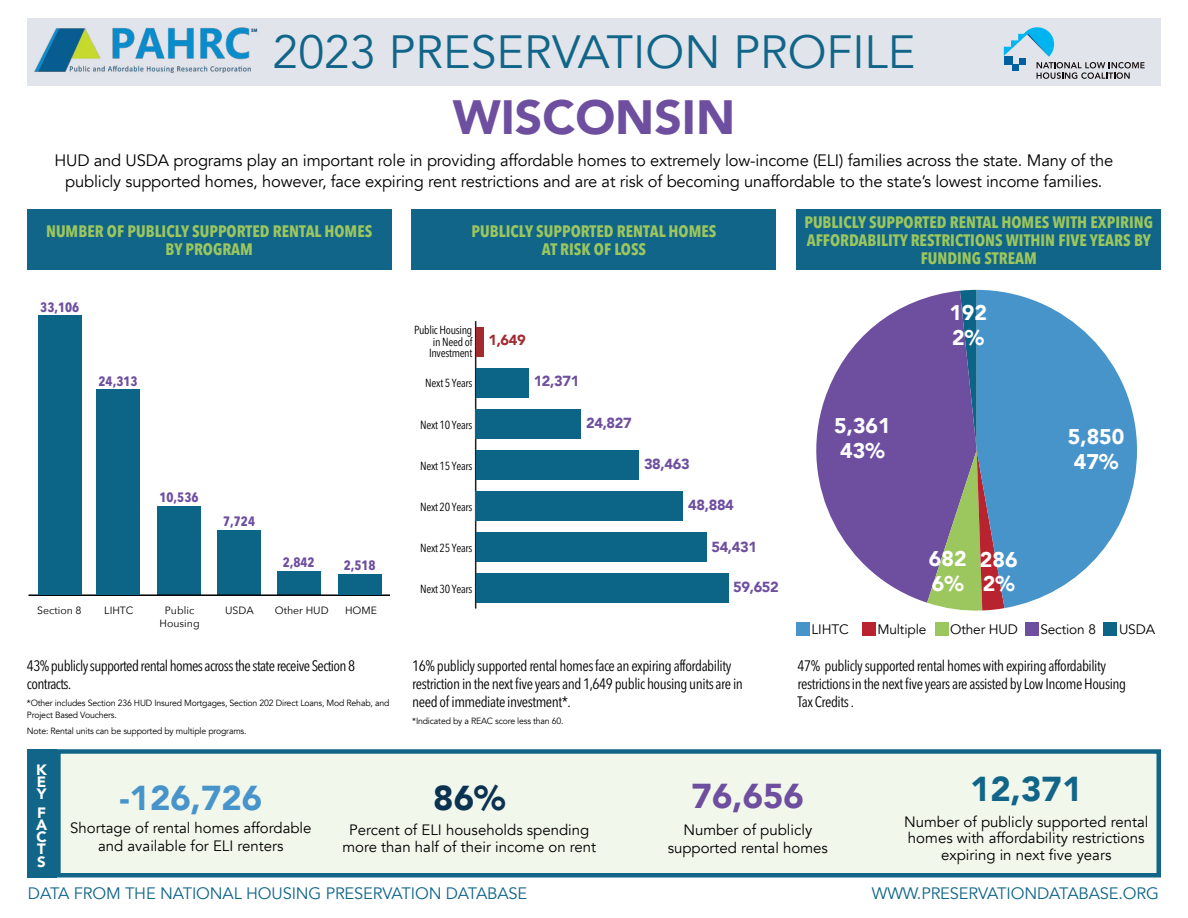
<style>
.page{position:relative;width:1188px;height:918px;background:#fff}
.page>*{position:absolute;margin:0;border:0;box-sizing:border-box;transform-origin:0 0}
.t1{font:900 48px "Avenir";color:#6e4f9f}
.t2{font:46.5px "Avenir";color:#106588}
.t3{font:900 34.5px "Avenir";color:#4794cb}
.t4{font:900 34.5px "Avenir";color:#6e4f9f}
.t5{font:900 34.5px "Avenir";color:#106588}
.t6{font:900 34.5px "Avenir";color:#0b3251}
.t7{font:900 21.3px/24.8px "Avenir";color:#fff}
.t8{font:16.5px/21px "Avenir";letter-spacing:-.01em;color:#000;text-align:center}
.t9{font:700 condensed 16.5px/18px "Avenir Next LT Pro";color:#9cc65e;text-align:center}
.t10{font:16.5px "Avenir";letter-spacing:-.01em;color:#106588}
.t11{font:condensed 15px/18px "Avenir Next LT Pro";letter-spacing:-.03em;color:#000}
.t12{font:15px/16.5px "Avenir";color:#000;text-align:center}
.t13{font:900 15px/12px "Avenir";color:#fff;text-align:justify}
.t14{font:900 14.55px "Avenir";letter-spacing:-.025em;color:#6e4e9f}
.t15{font:900 14.55px "Avenir";color:#a32b30}
.t16{font:13.65px "Avenir";letter-spacing:-.01em;color:#000}
.t17{font:700 condensed 13.5px "Avenir Next LT Pro";color:#6e4e9f}
.t18{font:700 condensed 13.5px "Avenir Next LT Pro";color:#6e4f9f}
.t19{font:condensed 11.7px/11.7px "Avenir Next LT Pro";letter-spacing:-.025em;color:#000;text-align:right}
.t20{font:10.5px/12.6px "Avenir Next";color:#000;text-align:center}
.t21{font:9px/12px "Avenir";letter-spacing:-.02em;color:#000}
</style>
<div class="page">
<div style="left:27px;top:18px;width:1134px;height:68px;background:#e1e4ea"></div>
<svg style="left:1004px;top:27px;width:141px;height:52px"></svg>
<div style="left:27px;top:209px;width:365px;height:61px;background:#106588"></div>
<div style="left:412px;top:209px;width:364px;height:61px;background:#106588"></div>
<div style="left:797px;top:209px;width:364px;height:61px;background:#106588"></div>
<div style="left:27px;top:749px;width:29px;height:129px;background:#106588"></div>
<img style="left:34px;top:27px;width:224px;height:46px">
<div style="left:58px;top:752px;width:1101px;height:123px;background:#f2f7eb"></div>
<div style="left:56px;top:749px;width:1105px;height:129px;border:4px solid #106588"></div>
<div style="left:157px;top:506px;width:44px;height:88px;background:#0c6587"></div>
<div style="left:218px;top:530px;width:43px;height:64px;background:#0c6587"></div>
<div style="left:278px;top:571px;width:43px;height:23px;background:#0c6587"></div>
<hr style="left:28px;top:594px;width:362px;height:2px;background:#000">
<div style="left:97px;top:389px;width:43px;height:205px;background:#0c6587"></div>
<div style="left:38px;top:315px;width:44px;height:279px;background:#0c6587"></div>
<div style="left:338px;top:574px;width:44px;height:20px;background:#0c6587"></div>
<hr style="left:475px;top:321px;width:1px;height:287px;background:#231f20">
<div style="left:476px;top:327px;width:7px;height:29px;background:#a32b30"></div>
<div style="left:476px;top:368px;width:53px;height:29px;background:#0c6587"></div>
<div style="left:476px;top:409px;width:105px;height:30px;background:#0c6587"></div>
<div style="left:476px;top:450px;width:163px;height:30px;background:#0c6587"></div>
<div style="left:476px;top:491px;width:207px;height:30px;background:#0c6587"></div>
<div style="left:476px;top:532px;width:230px;height:30px;background:#0c6587"></div>
<div style="left:476px;top:573px;width:252px;height:30px;background:#0c6587"></div>
<svg style="left:816px;top:297px;width:111px;height:306px;fill:#6e4f9f"></svg>
<svg style="left:927px;top:290px;width:78px;height:321px;background:#75728e"></svg>
<svg style="left:977px;top:290px;width:160px;height:318px;fill:#4794cb"></svg>
<div style="left:797px;top:622px;width:13px;height:14px;background:#4794cb"></div>
<div style="left:862px;top:622px;width:14px;height:14px;background:#b8232f"></div>
<div style="left:935px;top:622px;width:13px;height:14px;background:#9cc65e"></div>
<div style="left:1025px;top:622px;width:14px;height:14px;background:#6e4f9f"></div>
<div style="left:1104px;top:622px;width:13px;height:14px;background:#0c6587"></div>
<h2 class="t2" style="left:273px;top:24px;width:644px">2023 PRESERVATION PROFILE</h2>
<h1 class="t1" style="left:453px;top:76px;width:284px">WISCONSIN</h1>
<p class="t8" style="left:55px;top:150px;width:1060px">HUD and USDA programs play an important role in providing affordable homes to extremely low-income (ELI) families across the state. Many of the publicly supported homes, however, face expiring rent restrictions and are at risk of becoming unaffordable to the state’s lowest income families.</p>
<p class="t9" style="left:46px;top:222px;width:328px">NUMBER OF PUBLICLY SUPPORTED RENTAL HOMES<br>BY PROGRAM</p>
<p class="t9" style="left:472px;top:222px;width:246px">PUBLICLY SUPPORTED RENTAL HOMES<br>AT RISK OF LOSS</p>
<p class="t9" style="left:804px;top:213px;width:350px">PUBLICLY SUPPORTED RENTAL HOMES WITH EXPIRING<br>AFFORDABILITY RESTRICTIONS WITHIN FIVE YEARS BY<br>FUNDING STREAM</p>
<p class="t17" style="left:40px;top:299px;width:41px">33,106</p>
<p class="t18" style="left:99px;top:373px;width:41px">24,313</p>
<p class="t17" style="left:159px;top:489px;width:41px">10,536</p>
<p class="t17" style="left:223px;top:513px;width:33px">7,724</p>
<p class="t20" style="left:37px;top:604px;width:46px">Section 8</p>
<p class="t20" style="left:160px;top:604px;width:42px">Public<br>Housing</p>
<p class="t20" style="left:225px;top:604px;width:30px">USDA</p>
<p class="t20" style="left:104px;top:604px;width:31px">LIHTC</p>
<p class="t17" style="left:283px;top:554px;width:33px">2,842</p>
<p class="t17" style="left:344px;top:557px;width:33px">2,518</p>
<p class="t20" style="left:275px;top:604px;width:55px">Other HUD</p>
<p class="t20" style="left:345px;top:604px;width:33px">HOME</p>
<p class="t11" style="left:27px;top:657px;width:330px">43% publicly supported rental homes across the state receive Section 8 contracts.</p>
<p class="t21" style="left:27px;top:697px;width:364px">*Other includes Section 236 HUD Insured Mortgages, Section 202 Direct Loans, Mod Rehab, and<br>Project Based Vouchers.</p>
<p class="t21" style="left:27px;top:725px;width:221px">Note: Rental units can be supported by multiple programs.</p>
<p class="t19" style="left:414px;top:324px;width:60px">Public Housing in Need of<br>Investment</p>
<p class="t19" style="left:425px;top:377px;width:49px">Next 5 Years</p>
<p class="t19" style="left:420px;top:419px;width:54px">Next 10 Years</p>
<p class="t19" style="left:420px;top:460px;width:54px">Next 15 Years</p>
<p class="t19" style="left:420px;top:501px;width:54px">Next 20 Years</p>
<p class="t19" style="left:420px;top:542px;width:54px">Next 25 Years</p>
<p class="t15" style="left:488px;top:328px;width:39px">1,649</p>
<p class="t14" style="left:534px;top:368px;width:47px">12,371</p>
<p class="t14" style="left:586px;top:410px;width:47px">24,827</p>
<p class="t14" style="left:644px;top:452px;width:47px">38,463</p>
<p class="t14" style="left:688px;top:492px;width:47px">48,884</p>
<p class="t14" style="left:711px;top:534px;width:47px">54,431</p>
<p class="t19" style="left:420px;top:583px;width:54px">Next 30 Years</p>
<p class="t14" style="left:733px;top:575px;width:47px">59,652</p>
<p class="t11" style="left:412px;top:657px;width:332px">16% publicly supported rental homes face an expiring affordability restriction in the next five years and 1,649 public housing units are in need of immediate investment*.</p>
<p class="t21" style="left:412px;top:715px;width:153px">*Indicated by a REAC score less than 60.</p>
<h3 class="t7" style="left:834px;top:413px;width:58px">5,361<br>43%</h3>
<h3 class="t7" style="left:949px;top:300px;width:39px">192<br>2%</h3>
<h3 class="t7" style="left:929px;top:546px;width:39px">682<br>6%</h3>
<h3 class="t7" style="left:980px;top:546px;width:39px">286<br>2%</h3>
<h3 class="t7" style="left:1068px;top:424px;width:58px">5,850<br>47%</h3>
<p class="t16" style="left:812px;top:621px;width:39px">LIHTC</p>
<p class="t16" style="left:877px;top:621px;width:51px">Multiple</p>
<p class="t16" style="left:950px;top:621px;width:69px">Other HUD</p>
<p class="t16" style="left:1040px;top:621px;width:57px">Section 8</p>
<p class="t16" style="left:1119px;top:621px;width:38px">USDA</p>
<p class="t11" style="left:798px;top:657px;width:330px">47% publicly supported rental homes with expiring affordability restrictions in the next five years are assisted by Low Income Housing<br>Tax Credits .</p>
<p class="t13" style="left:36px;top:763px;width:12px">K E Y</p>
<p class="t13" style="left:36px;top:806px;width:13px">F A C T</p>
<p class="t13" style="left:37px;top:855px;width:10px">S</p>
<h3 class="t3" style="left:119px;top:769px;width:144px">-126,726</h3>
<p class="t12" style="left:70px;top:819px;width:243px;line-height:18px">Shortage of rental homes affordable and available for ELI renters</p>
<h3 class="t6" style="left:433px;top:768px;width:74px">86%</h3>
<p class="t12" style="left:342px;top:822px;width:255px">Percent of ELI households spending more than half of their income on rent</p>
<h3 class="t4" style="left:692px;top:767px;width:114px">76,656</h3>
<p class="t12" style="left:668px;top:821px;width:162px;line-height:18px">Number of publicly supported rental homes</p>
<h3 class="t5" style="left:970px;top:760px;width:114px">12,371</h3>
<p class="t12" style="left:904px;top:814px;width:246px">Number of publicly supported rental homes with affordability restrictions expiring in next five years</p>
<p class="t10" style="left:28px;top:884px;width:501px">DATA FROM THE NATIONAL HOUSING PRESERVATION DATABASE</p>
<p class="t10" style="left:872px;top:884px;width:289px">WWW.PRESERVATIONDATABASE.ORG</p>
</div>
